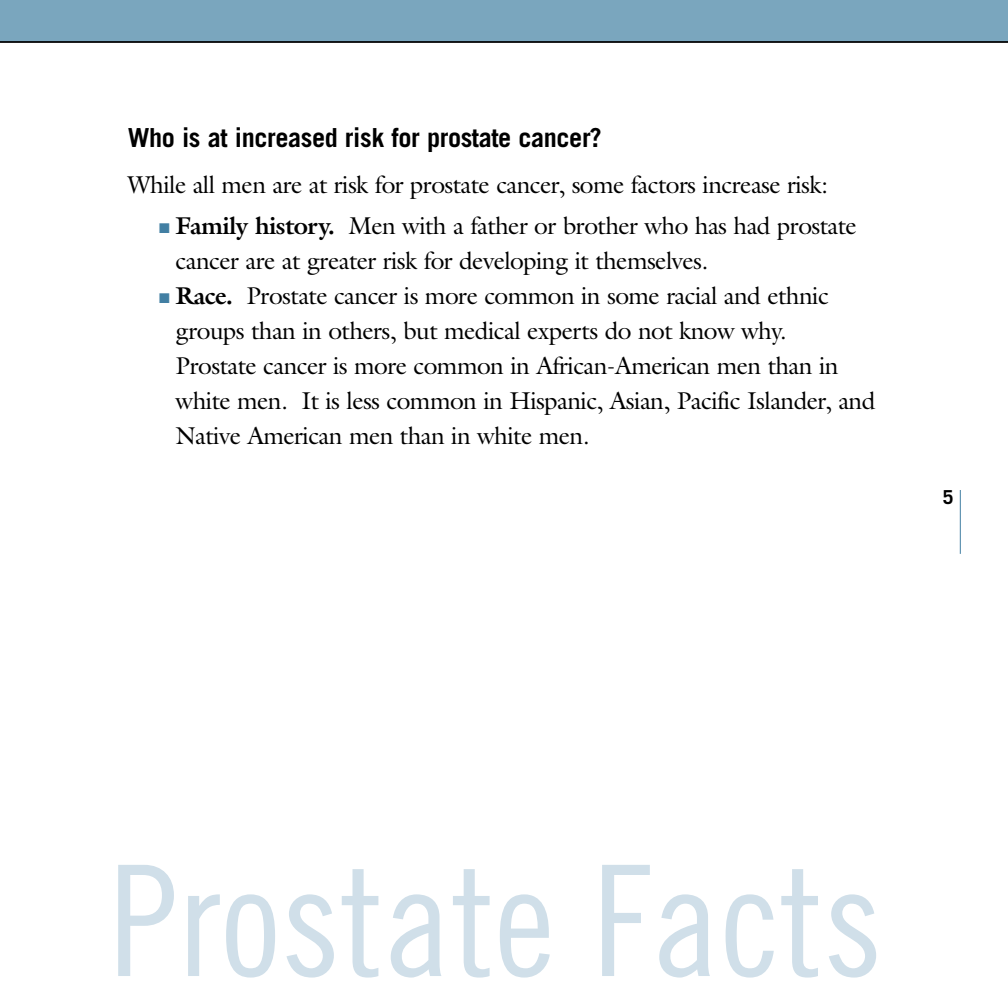
<style>
.page{position:relative;width:1008px;height:1008px;background:#fff}
.page>*{position:absolute;margin:0;border:0;box-sizing:border-box;transform-origin:0 0}
.t1{font:154px "Trade Gothic Cond Eighteen";color:#d0dfe9}
.t2{font:700 26.25px "Trade Gothic";letter-spacing:-.015em;color:#000}
.t3{font:24.5px/35px "Galliard";letter-spacing:-.025em;color:#000}
.t4{font:700 19.25px "Trade Gothic";color:#000}
.s1{color:#427fa3}
.s2{font-weight:700}
</style>
<div class="page">
<hr style="left:960px;top:490px;width:1px;height:64px;background:#427fa3">
<div style="left:0;top:0;width:1008px;height:43px;background:#7aa6be"></div>
<h2 class="t2" style="left:128px;top:128px;width:476px">Who is at increased risk for prostate cancer?</h2>
<p class="t3" style="left:128px;top:170px;width:702px">While all men are at risk for prostate cancer, some factors increase risk:</p>
<p class="t3" style="left:176px;top:211px;width:683px;text-indent:-16px"><span class="s1">■</span> <span class="s2">Family history.</span> Men with a father or brother who has had prostate cancer are at greater risk for developing it themselves.</p>
<p class="t3" style="left:176px;top:281px;width:701px;text-indent:-16px"><span class="s1">■</span> <span class="s2">Race.</span> Prostate cancer is more common in some racial and ethnic groups than in others, but medical experts do not know why.<br>Prostate cancer is more common in African-American men than in white men. It is less common in Hispanic, Asian, Pacific Islander, and Native American men than in white men.</p>
<p class="t4" style="left:943px;top:490px;width:12px">5</p>
<h1 class="t1" style="left:110px;top:865px;width:775px">Prostate Facts</h1>
</div>
